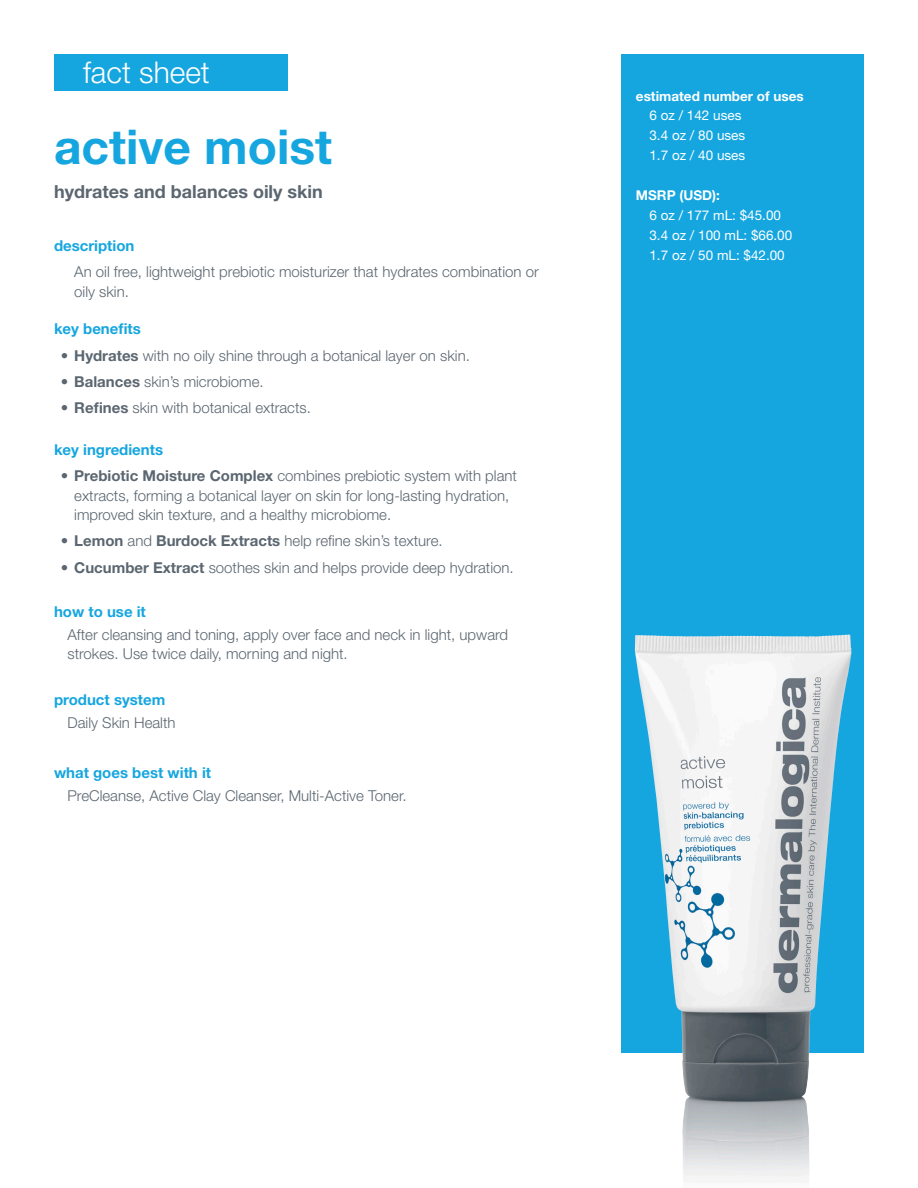
<style>
.page{position:relative;width:918px;height:1188px;background:#fff}
.page>*{position:absolute;margin:0;border:0;box-sizing:border-box;transform-origin:0 0}
.t1{font:700 48px "Helvetica Neue LT Std";color:#16a6df}
.t2{font:300 30px "Helvetica Neue LT Std";color:#fff}
.t3{font:700 18px "Helvetica Neue LT Std";color:#5b6670}
.t4{font:300 15px/19.5px "Helvetica Neue LT Std";color:#5b6670}
.t5{font:700 15px "Helvetica Neue LT Std";color:#16a6df}
.t6{font:13.5px "Helvetica Neue LT Std";color:#fff}
.t7{font:700 13.5px "Helvetica Neue LT Std";color:#fff}
.s1{font-weight:700}
</style>
<div class="page">
<div style="left:621px;top:54px;width:243px;height:999px;background:#16a6df"></div>
<div style="left:54px;top:54px;width:233px;height:37px;background:#16a6df"></div>
<img style="left:635px;top:634px;width:217px;height:461px">
<img style="left:682px;top:1095px;width:127px;height:82px">
<p class="t2" style="left:83px;top:54px;width:128px">fact sheet</p>
<p class="t1" style="left:54px;top:117px;width:280px">active moist</p>
<p class="t3" style="left:54px;top:181px;width:270px">hydrates and balances oily skin</p>
<p class="t5" style="left:54px;top:237px;width:82px">description</p>
<p class="t4" style="left:74px;top:262px;width:466px">An oil free, lightweight prebiotic moisturizer that hydrates combination or oily skin.</p>
<p class="t5" style="left:54px;top:320px;width:88px">key benefits</p>
<p class="t4" style="left:61px;top:345px;width:411px"><span class="s1">• Hydrates</span> with no oily shine through a botanical layer on skin.</p>
<p class="t4" style="left:61px;top:371px;width:204px"><span class="s1">• Balances</span> skin’s microbiome.</p>
<p class="t4" style="left:61px;top:398px;width:252px"><span class="s1">• Refines</span> skin with botanical extracts.</p>
<p class="t5" style="left:54px;top:440px;width:111px">key ingredients</p>
<p class="t4" style="left:74px;top:466px;width:444px;text-indent:-14px"><span class="s1">• Prebiotic Moisture Complex</span> combines prebiotic system with plant extracts, forming a botanical layer on skin for long-lasting hydration, improved skin texture, and a healthy microbiome.</p>
<p class="t4" style="left:61px;top:531px;width:383px"><span class="s1">• Lemon</span> and <span class="s1">Burdock Extracts</span> help refine skin’s texture.</p>
<p class="t4" style="left:61px;top:557px;width:454px"><span class="s1">• Cucumber Extract</span> soothes skin and helps provide deep hydration.</p>
<p class="t5" style="left:54px;top:602px;width:93px">how to use it</p>
<p class="t4" style="left:68px;top:624px;width:442px">After cleansing and toning, apply over face and neck in light, upward strokes. Use twice daily, morning and night.</p>
<p class="t5" style="left:54px;top:691px;width:113px">product system</p>
<p class="t4" style="left:68px;top:713px;width:110px">Daily Skin Health</p>
<p class="t5" style="left:54px;top:763px;width:159px">what goes best with it</p>
<p class="t4" style="left:68px;top:785px;width:341px">PreCleanse, Active Clay Cleanser, Multi-Active Toner.</p>
<p class="t7" style="left:636px;top:87px;width:169px">estimated number of uses</p>
<p class="t6" style="left:649px;top:108px;width:94px">6 oz / 142 uses</p>
<p class="t6" style="left:649px;top:128px;width:97px">3.4 oz / 80 uses</p>
<p class="t6" style="left:649px;top:147px;width:97px">1.7 oz / 40 uses</p>
<p class="t7" style="left:636px;top:187px;width:86px">MSRP (USD):</p>
<p class="t6" style="left:649px;top:207px;width:133px">6 oz / 177 mL: $45.00</p>
<p class="t6" style="left:649px;top:227px;width:144px">3.4 oz / 100 mL: $66.00</p>
<p class="t6" style="left:649px;top:247px;width:137px">1.7 oz / 50 mL: $42.00</p>
</div>
